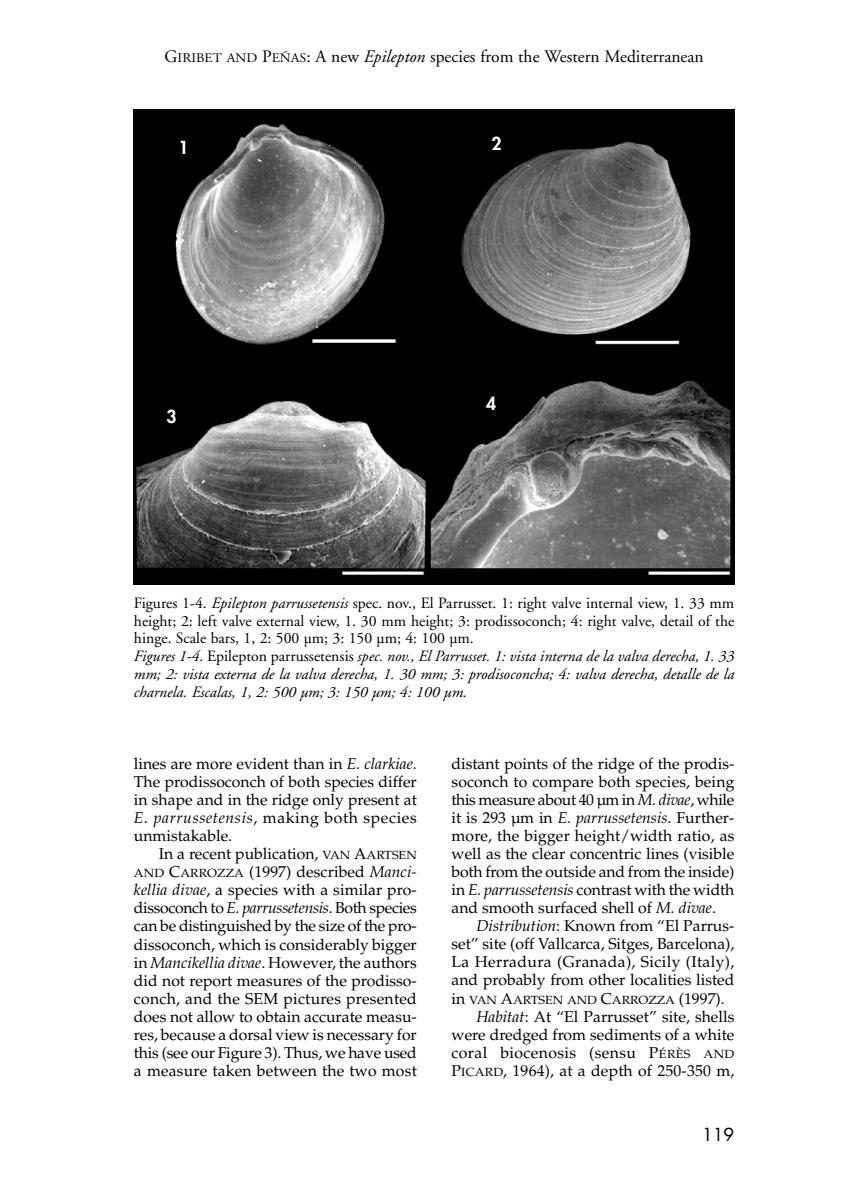
<style>
.page{position:relative;width:842px;height:1190px;background:#fff}
.page>*{position:absolute;margin:0;border:0;box-sizing:border-box;transform-origin:0 0}
.t1{font:17.5px "Adobe Garamond";color:#000}
.t2{font:800 17.5px "Futura";color:#fff}
.t3{font:17.5px "Futura";color:#000}
.t4{font:15.75px/18px "Palatino";color:#000;text-align:justify}
.t5{font:italic 15.75px/17.8px "Adobe Garamond";color:#000}
.t6{font:11.9px "Palatino";color:#000;scale:1.07 1}
.s1{font-size:13.12px}
.s2{font-style:italic}
.s3{font-style:normal}
.s4{font-size:11.9px}
.s5{font-size:15.75px}
</style>
<div class="page">
<img style="left:134px;top:109px;width:600px;height:476px">
<p class="t1" style="left:165px;top:50px;width:541px">G<span class="s1">IRIBET AND</span> P<span class="s1">EÑAS</span>: A new <span class="s2">Epilepton</span> species from the Western Mediterranean</p>
<p class="t2" style="left:179px;top:139px;width:12px">1</p>
<p class="t2" style="left:491px;top:135px;width:12px">2</p>
<p class="t2" style="left:166px;top:408px;width:12px">3</p>
<p class="t2" style="left:486px;top:395px;width:12px">4</p>
<p class="t5" style="left:134px;top:595px;width:602px"><span class="s3">Figures 1-4.</span> Epilepton parrussetensis <span class="s3">spec. nov., El Parrusset. 1: right valve internal view, 1. 33 mm height; 2: left valve external view, 1. 30 mm height; 3: prodissoconch; 4: right valve, detail of the hinge. Scale bars, 1, 2: 500 µm; 3: 150 µm; 4: 100 µm.<br></span>Figures 1-4. <span class="s3">Epilepton parrussetensis</span> spec. nov., El Parrusset. 1: vista interna de la valva derecha, 1. 33 mm; 2: vista externa de la valva derecha, 1. 30 mm; 3: prodisoconcha; 4: valva derecha, detalle de la charnela. Escalas, 1, 2: 500 µm; 3: 150 µm; 4: 100 µm.</p>
<p class="t4" style="left:134px;top:757px;width:284px">lines are more evident than in <span class="s2">E. clarkiae</span>.<br>The prodissoconch of both species differ in shape and in the ridge only present at <span class="s2">E. parrussetensis</span>, making both species unmistakable.</p>
<p class="t4" style="left:134px;top:847px;width:284px;text-indent:25px">In a recent publication, <span class="s4">VAN</span> A<span class="s4">ARTSEN AND</span> C<span class="s4">ARROZZA</span> (1997) described <span class="s2">Manci&shy;kellia divae</span>, a species with a similar pro&shy;dissoconch to <span class="s2">E. parrussetensis</span>. Both species can be distinguished by the size of the pro&shy;dissoconch, which is considerably bigger in <span class="s2">Mancikellia divae</span>. However, the authors did not report measures of the prodisso&shy;conch, and the SEM pictures presented does not allow to obtain accurate measu&shy;res, because a dorsal view is necessary for this (see our Figure 3). Thus, we have used a measure taken between the two most</p>
<p class="t4" style="left:451px;top:757px;width:284px">distant points of the ridge of the prodis&shy;soconch to compare both species, being this measure about 40 µm in <span class="s2">M. divae</span>, while it is 293 µm in <span class="s2">E. parrussetensis</span>. Further&shy;more, the bigger height/width ratio, as well as the clear concentric lines (visible both from the outside and from the inside) in <span class="s2">E. parrussetensis</span> contrast with the width and smooth surfaced shell of <span class="s2">M. divae</span>.</p>
<p class="t4" style="left:451px;top:919px;width:284px;text-indent:25px"><span class="s2">Distribution</span>: Known from “El Parrus&shy;set” site (off Vallcarca, Sitges, Barcelona), La Herradura (Granada), Sicily (Italy), and probably from other localities listed</p>
<p class="t6" style="left:451px;top:995px;width:257px"><span class="s5">in</span> VAN <span class="s5">A</span>ARTSEN AND <span class="s5">C</span>ARROZZA <span class="s5">(1997).</span></p>
<p class="t4" style="left:451px;top:1009px;width:284px;text-indent:25px"><span class="s2">Habitat</span>: At “El Parrusset” site, shells were dredged from sediments of a white coral biocenosis (sensu P<span class="s4">ÉRÈS AND </span>P<span class="s4">ICARD</span>, 1964), at a depth of 250-350 m,</p>
<p class="t3" style="left:702px;top:1127px;width:34px">119</p>
</div>
